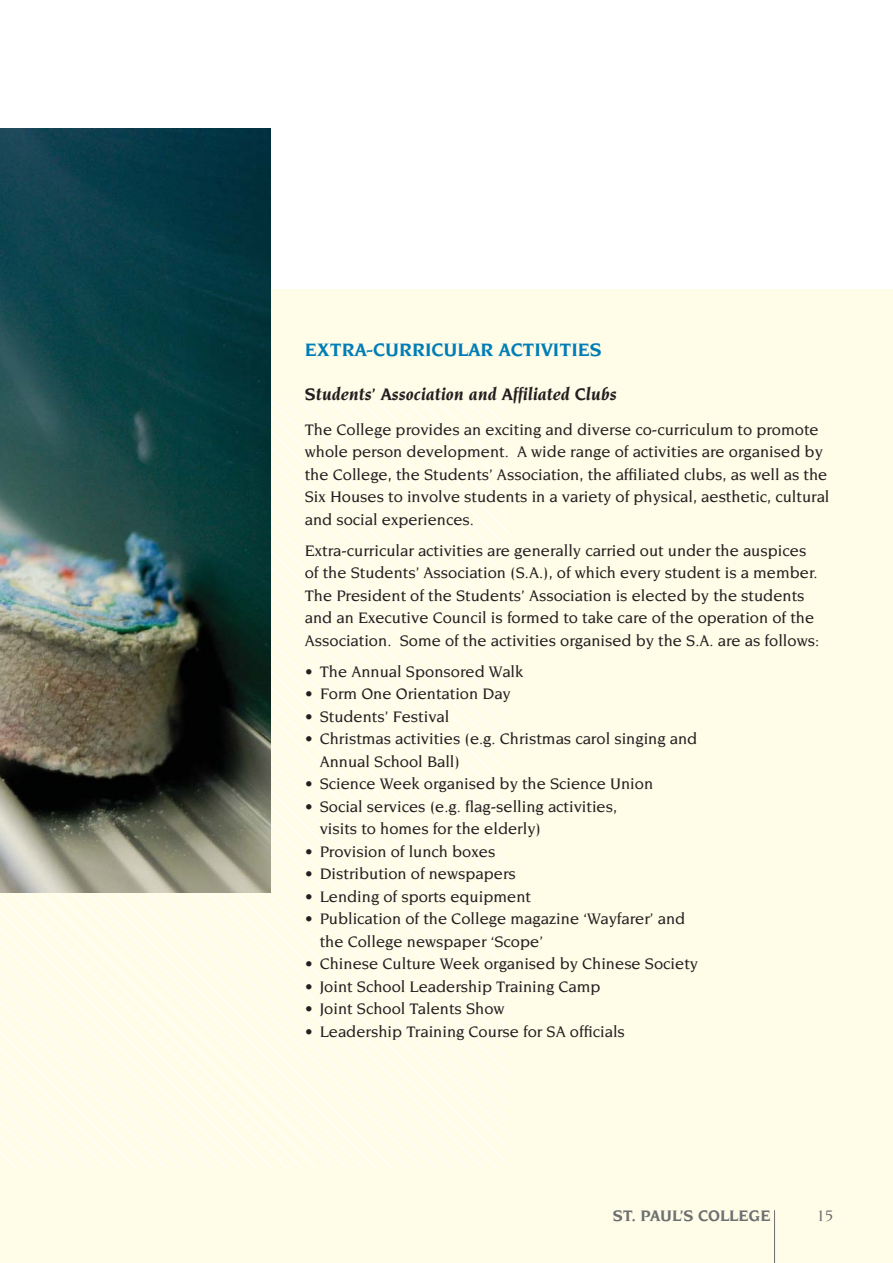
<style>
.page{position:relative;width:893px;height:1263px;background:#fff}
.page>*{position:absolute;margin:0;border:0;box-sizing:border-box;transform-origin:0 0}
.t1{font:700 19.5px "Novarese";color:#007db6}
.t2{font:italic 700 18px "Novarese";color:#231f20}
.t3{font:500 16.5px/22.5px "Novarese";color:#231f20}
.t4{font:700 16.5px "Novarese";color:#6d6e70}
.t5{font:500 16.5px "Novarese";color:#6d6e70}
</style>
<div class="page">
<div style="left:0;top:290px;width:893px;height:973px;background:#fffde8"></div>
<svg style="left:270px;top:550px;width:238px;height:15px"></svg>
<svg style="left:270px;top:535px;width:238px;height:15px"></svg>
<svg style="left:270px;top:520px;width:238px;height:15px"></svg>
<svg style="left:270px;top:505px;width:238px;height:15px"></svg>
<svg style="left:270px;top:400px;width:238px;height:105px"></svg>
<img style="left:0;top:128px;width:270px;height:765px">
<hr style="left:774px;top:1210px;width:1px;height:53px;background:#6d6e70">
<p class="t1" style="left:305px;top:341px;width:298px">EXTRA-CURRICULAR ACTIVITIES</p>
<p class="t2" style="left:305px;top:386px;width:314px">Students’ Association and Affiliated Clubs</p>
<p class="t3" style="left:305px;top:419px;width:526px">The College provides an exciting and diverse co-curriculum to promote whole person development. A wide range of activities are organised by the College, the Students’ Association, the affiliated clubs, as well as the Six Houses to involve students in a variety of physical, aesthetic, cultural and social experiences.</p>
<p class="t3" style="left:305px;top:540px;width:516px">Extra-curricular activities are generally carried out under the auspices of the Students’ Association (S.A.), of which every student is a member.<br>The President of the Students’ Association is elected by the students and an Executive Council is formed to take care of the operation of the Association. Some of the activities organised by the S.A. are as follows:</p>
<p class="t3" style="left:305px;top:661px;width:220px">• The Annual Sponsored Walk</p>
<p class="t3" style="left:305px;top:684px;width:208px">• Form One Orientation Day</p>
<p class="t3" style="left:305px;top:706px;width:146px">• Students’ Festival</p>
<p class="t3" style="left:320px;top:729px;width:379px;text-indent:-15px">• Christmas activities (e.g. Christmas carol singing and<br>Annual School Ball)</p>
<p class="t3" style="left:305px;top:774px;width:350px">• Science Week organised by the Science Union</p>
<p class="t3" style="left:320px;top:796px;width:299px;text-indent:-15px">• Social services (e.g. flag-selling activities, visits to homes for the elderly)</p>
<p class="t3" style="left:305px;top:841px;width:192px">• Provision of lunch boxes</p>
<p class="t3" style="left:305px;top:864px;width:213px">• Distribution of newspapers</p>
<p class="t3" style="left:305px;top:886px;width:228px">• Lending of sports equipment</p>
<p class="t3" style="left:320px;top:909px;width:367px;text-indent:-15px">• Publication of the College magazine ‘Wayfarer’ and the College newspaper ‘Scope’</p>
<p class="t3" style="left:305px;top:954px;width:395px">• Chinese Culture Week organised by Chinese Society</p>
<p class="t3" style="left:305px;top:976px;width:297px">• Joint School Leadership Training Camp</p>
<p class="t3" style="left:305px;top:999px;width:201px">• Joint School Talents Show</p>
<p class="t3" style="left:305px;top:1021px;width:322px">• Leadership Training Course for SA officials</p>
<p class="t4" style="left:613px;top:1209px;width:159px">ST. PAUL’S COLLEGE</p>
<p class="t5" style="left:817px;top:1209px;width:18px">15</p>
</div>
